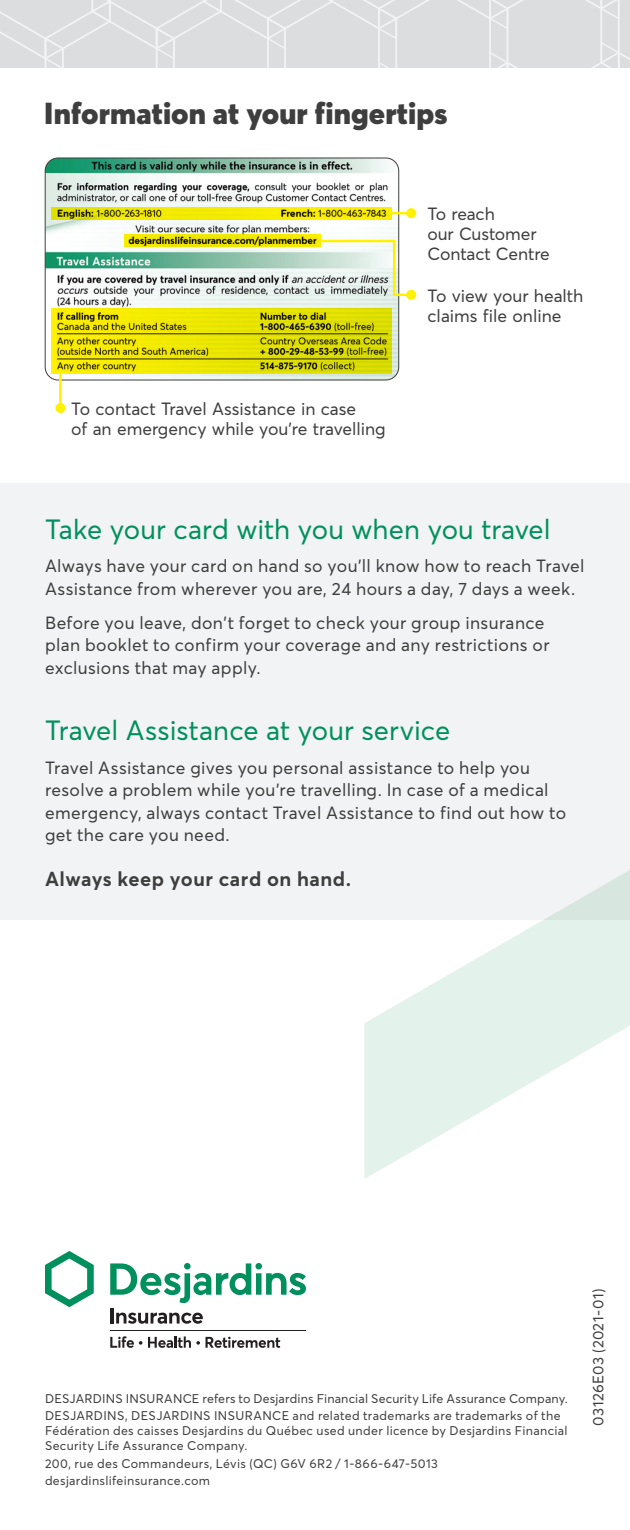
<style>
.page{position:relative;width:630px;height:1530px;background:#fff}
.page>*{position:absolute;margin:0;border:0;box-sizing:border-box;transform-origin:0 0}
.t1{font:30px "CRI Averta Black";letter-spacing:.005em;color:#3e3e3f}
.t2{font:27.5px "Averta";color:#00905d}
.t3{font:700 20px "Averta";letter-spacing:.03em;color:#3e3e3f}
.t4{font:17.5px/22.5px "Averta";letter-spacing:.02em;color:#3e3e3f}
.t5{font:17.5px/20px "Averta";color:#3e3e3f}
.t6{font:17.5px/20px "Averta";letter-spacing:-.005em;color:#3e3e3f}
.t7{font:15px "Averta";letter-spacing:.03em;color:#3e3e3f}
.t8{font:12.5px/17.5px "Averta";letter-spacing:.025em;color:#3e3e3f}
</style>
<div class="page">
<div style="left:0;top:484px;width:630px;height:436px;background:#f2f3f4"></div>
<svg style="left:0;top:0;width:630px;height:68px;background:#dddee0"></svg>
<svg style="left:364px;top:870px;width:266px;height:309px"></svg>
<img style="left:45px;top:158px;width:354px;height:222px">
<div style="left:45px;top:158px;width:354px;height:222px;border:1px solid #3e3e3f;border-radius:13px"></div>
<svg style="left:51px;top:308px;width:341px;height:66px;background:#ccc700"></svg>
<hr style="left:59px;top:373px;width:3px;height:35px;background:#fff101">
<div style="left:55px;top:403px;width:10px;height:10px;background:#fff101;border-radius:50%"></div>
<svg style="left:51px;top:207px;width:341px;height:12px;background:#d5cd00"></svg>
<hr style="left:390px;top:212px;width:21px;height:2px;background:#fff101">
<div style="left:406px;top:208px;width:10px;height:10px;background:#fff101;border-radius:50%"></div>
<svg style="left:125px;top:235px;width:196px;height:12px;background:#b9b200"></svg>
<svg style="left:318px;top:239px;width:96px;height:58px"></svg>
<div style="left:406px;top:290px;width:10px;height:10px;background:#fff101;border-radius:50%"></div>
<hr style="left:110px;top:1308px;width:3px;height:16px;background:#231f20">
<svg style="left:116px;top:1313px;width:87px;height:11px"></svg>
<svg style="left:110px;top:1336px;width:32px;height:12px"></svg>
<svg style="left:148px;top:1336px;width:52px;height:12px"></svg>
<svg style="left:206px;top:1337px;width:74px;height:11px"></svg>
<hr style="left:110px;top:1330px;width:196px;height:1px;background:#231f20">
<svg style="left:45px;top:1251px;width:49px;height:56px"></svg>
<div style="left:256px;top:1273px;width:6px;height:22px;background:#00905d"></div>
<div style="left:255px;top:1263px;width:7px;height:7px;background:#00905d;border-radius:50%"></div>
<svg style="left:266px;top:1273px;width:40px;height:22px"></svg>
<svg style="left:110px;top:1263px;width:141px;height:40px"></svg>
<h1 class="t1" style="left:44px;top:94px;width:405px">Information at your fingertips</h1>
<p class="t5" style="left:71px;top:398px;width:316px">To contact Travel Assistance in case<br>of an emergency while you’re travelling</p>
<p class="t6" style="left:428px;top:203px;width:124px">To reach<br>our Customer<br>Contact Centre</p>
<p class="t5" style="left:428px;top:285px;width:158px">To view your health claims file online</p>
<h2 class="t2" style="left:45px;top:512px;width:507px">Take your card with you when you travel</h2>
<p class="t4" style="left:45px;top:555px;width:541px">Always have your card on hand so you’ll know how to reach Travel<br>Assistance from wherever you are, 24 hours a day, 7 days a week.</p>
<p class="t4" style="left:45px;top:611px;width:506px">Before you leave, don’t forget to check your group insurance plan booklet to confirm your coverage and any restrictions or exclusions that may apply.</p>
<h2 class="t2" style="left:45px;top:713px;width:407px">Travel Assistance at your service</h2>
<p class="t4" style="left:45px;top:756px;width:523px">Travel Assistance gives you personal assistance to help you resolve a problem while you’re travelling. In case of a medical emergency, always contact Travel Assistance to find out how to get the care you need.</p>
<p class="t3" style="left:45px;top:866px;width:308px">Always keep your card on hand.</p>
<p class="t8" style="left:45px;top:1389px;width:524px">DESJARDINS INSURANCE refers to Desjardins Financial Security Life Assurance Company.<br>DESJARDINS, DESJARDINS INSURANCE and related trademarks are trademarks of the</p>
<p class="t8" style="left:45px;top:1423px;width:524px;line-height:15px">Fédération des caisses Desjardins du Québec used under licence by Desjardins Financial<br>Security Life Assurance Company.</p>
<p class="t8" style="left:45px;top:1454px;width:394px">200, rue des Commandeurs, Lévis (QC) G6V 6R2 / 1-866-647-5013 desjardinslifeinsurance.com</p>
<p class="t7" style="left:589px;top:1426px;width:139px;rotate:-90deg">03126E03 (2021-01)</p>
</div>
